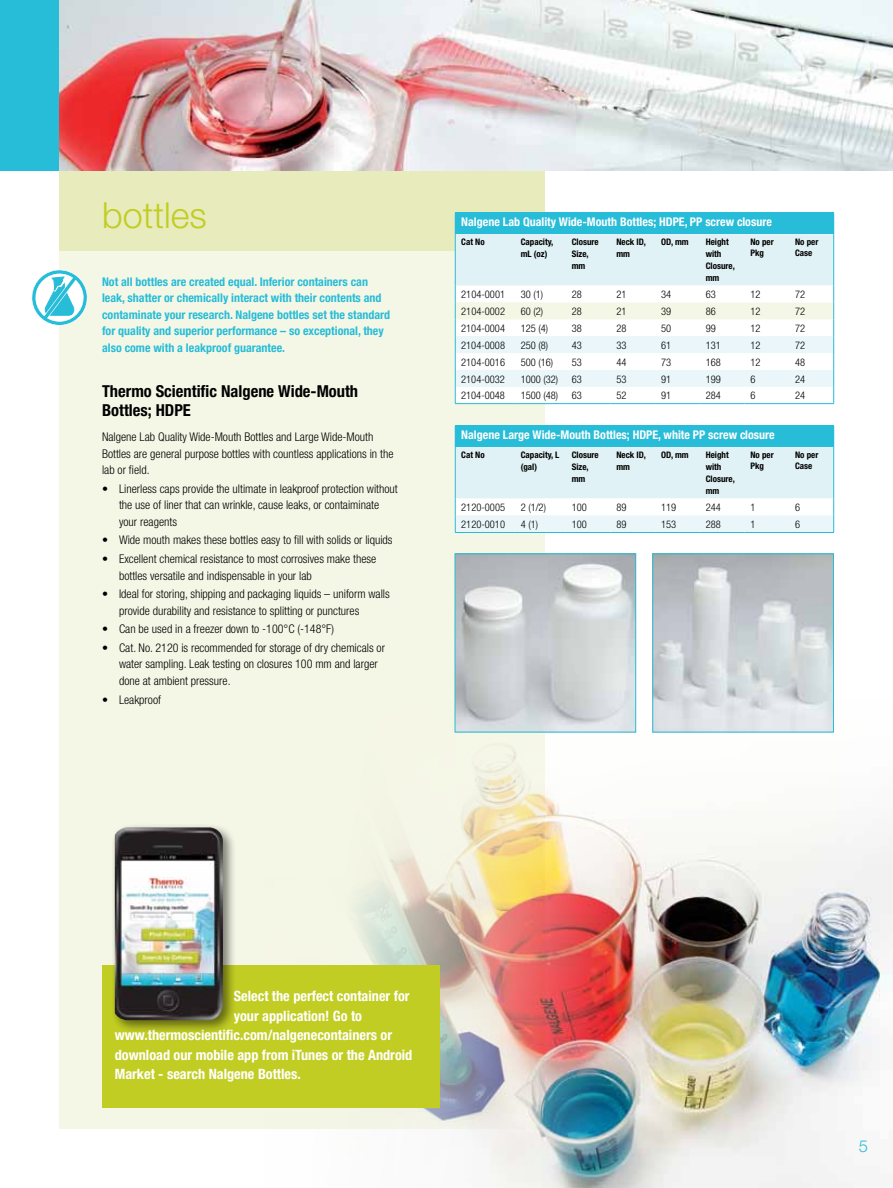
<style>
.page{position:relative;width:893px;height:1188px;background:#fff}
.page>*{position:absolute;margin:0;border:0;box-sizing:border-box;transform-origin:0 0}
.t1{font:300 36px "Helvetica Neue";color:#c2cd23}
.t2{font:700 condensed 16.5px/19.5px "Helvetica Neue";color:#000}
.t3{font:300 16.5px "Helvetica Neue";color:#27bcd7}
.t4{font:700 condensed 14.25px "Helvetica Neue";color:#fff}
.t5{font:300 condensed 12px/16.5px "Helvetica Neue";color:#000}
.t6{font:700 condensed 12px/16.5px "Helvetica Neue";color:#27bcd7}
.t7{font:700 condensed 12px "Helvetica Neue";color:#fff}
.t8{font:300 condensed 10.5px "Helvetica Neue";color:#000}
.t9{font:700 condensed 9px/12px "Helvetica Neue";color:#000}
</style>
<div class="page">
<div style="left:60px;top:251px;width:485px;height:877px;background:#f5f7e6"></div>
<img style="left:266px;top:698px;width:627px;height:490px">
<div style="left:60px;top:170px;width:485px;height:81px;background:#e8ebbc"></div>
<img style="left:457px;top:556px;width:177px;height:174px">
<svg style="left:455px;top:213px;width:379px;height:190px"></svg>
<hr style="left:455px;top:403px;width:60px;height:1px;background:#27bcd7">
<hr style="left:515px;top:403px;width:51px;height:1px;background:#27bcd7">
<hr style="left:566px;top:403px;width:44px;height:1px;background:#27bcd7">
<hr style="left:610px;top:403px;width:45px;height:1px;background:#27bcd7">
<hr style="left:655px;top:403px;width:45px;height:1px;background:#27bcd7">
<hr style="left:700px;top:403px;width:44px;height:1px;background:#27bcd7">
<hr style="left:744px;top:403px;width:45px;height:1px;background:#27bcd7">
<hr style="left:789px;top:403px;width:45px;height:1px;background:#27bcd7">
<hr style="left:455px;top:425px;width:60px;height:1px;background:#27bcd7">
<hr style="left:515px;top:425px;width:51px;height:1px;background:#27bcd7">
<hr style="left:566px;top:425px;width:44px;height:1px;background:#27bcd7">
<hr style="left:610px;top:425px;width:45px;height:1px;background:#27bcd7">
<hr style="left:655px;top:425px;width:45px;height:1px;background:#27bcd7">
<hr style="left:700px;top:425px;width:44px;height:1px;background:#27bcd7">
<hr style="left:744px;top:425px;width:45px;height:1px;background:#27bcd7">
<hr style="left:789px;top:425px;width:45px;height:1px;background:#27bcd7">
<svg style="left:455px;top:426px;width:379px;height:106px;background:#c1e9f1"></svg>
<hr style="left:455px;top:532px;width:60px;height:1px;background:#27bcd7">
<hr style="left:515px;top:532px;width:51px;height:1px;background:#27bcd7">
<hr style="left:566px;top:532px;width:44px;height:1px;background:#27bcd7">
<hr style="left:610px;top:532px;width:45px;height:1px;background:#27bcd7">
<hr style="left:655px;top:532px;width:45px;height:1px;background:#27bcd7">
<hr style="left:700px;top:532px;width:44px;height:1px;background:#27bcd7">
<hr style="left:744px;top:532px;width:45px;height:1px;background:#27bcd7">
<hr style="left:789px;top:532px;width:45px;height:1px;background:#27bcd7">
<img style="left:654px;top:556px;width:178px;height:174px">
<div style="left:652px;top:554px;width:182px;height:178px;border:1px solid #27bcd7"></div>
<div style="left:0;top:0;width:60px;height:170px;background:#27bcd7"></div>
<img style="left:60px;top:0;width:833px;height:170px">
<div style="left:102px;top:966px;width:337px;height:142px;background:#c2cd23"></div>
<svg style="left:32px;top:270px;width:55px;height:56px"></svg>
<div style="left:110px;top:822px;width:127px;height:212px;background:#000;opacity:.5"></div>
<img style="left:115px;top:827px;width:108px;height:193px">
<h1 class="t1" style="left:102px;top:193px;width:106px">bottles</h1>
<p class="t6" style="left:102px;top:273px;width:290px">Not all bottles are created equal. Inferior containers can leak, shatter or chemically interact with their contents and contaminate your research. Nalgene bottles set the standard for quality and superior performance – so exceptional, they also come with a leakproof guarantee.</p>
<h2 class="t2" style="left:102px;top:381px;width:258px">Thermo Scientific Nalgene Wide-Mouth<br>Bottles; HDPE</h2>
<p class="t5" style="left:102px;top:429px;width:293px">Nalgene Lab Quality Wide-Mouth Bottles and Large Wide-Mouth<br>Bottles are general purpose bottles with countless applications in the lab or field.</p>
<p class="t5" style="left:119px;top:480px;width:280px;text-indent:-17px">• Linerless caps provide the ultimate in leakproof protection without the use of liner that can wrinkle, cause leaks, or contaiminate your reagents</p>
<p class="t5" style="left:102px;top:532px;width:292px">• Wide mouth makes these bottles easy to fill with solids or liquids</p>
<p class="t5" style="left:119px;top:550px;width:259px;text-indent:-17px">• Excellent chemical resistance to most corrosives make these bottles versatile and indispensable in your lab</p>
<p class="t5" style="left:119px;top:586px;width:272px;text-indent:-17px">• Ideal for storing, shipping and packaging liquids – uniform walls provide durability and resistance to splitting or punctures</p>
<p class="t5" style="left:102px;top:621px;width:233px">• Can be used in a freezer down to -100°C (-148°F)</p>
<p class="t5" style="left:119px;top:639px;width:267px;text-indent:-17px">• Cat. No. 2120 is recommended for storage of dry chemicals or water sampling. Leak testing on closures 100 mm and larger done at ambient pressure.</p>
<p class="t5" style="left:102px;top:691px;width:61px">• Leakproof</p>
<p class="t7" style="left:461px;top:215px;width:312px">Nalgene Lab Quality Wide-Mouth Bottles; HDPE, PP screw closure</p>
<p class="t9" style="left:461px;top:236px;width:25px">Cat No</p>
<p class="t9" style="left:521px;top:236px;width:34px">Capacity, mL (oz)</p>
<p class="t9" style="left:572px;top:236px;width:28px">Closure<br>Size, mm</p>
<p class="t9" style="left:616px;top:236px;width:31px">Neck ID, mm</p>
<p class="t9" style="left:661px;top:236px;width:29px">OD, mm</p>
<p class="t9" style="left:706px;top:236px;width:31px">Height with<br>Closure, mm</p>
<p class="t9" style="left:750px;top:237px;width:25px;line-height:10.8px">No per<br>Pkg</p>
<p class="t9" style="left:795px;top:237px;width:25px;line-height:10.8px">No per<br>Case</p>
<p class="t8" style="left:461px;top:288px;width:45px">2104-0001</p>
<p class="t8" style="left:521px;top:288px;width:24px">30 (1)</p>
<p class="t8" style="left:572px;top:288px;width:12px">28</p>
<p class="t8" style="left:616px;top:288px;width:12px">21</p>
<p class="t8" style="left:661px;top:288px;width:12px">34</p>
<p class="t8" style="left:706px;top:288px;width:12px">63</p>
<p class="t8" style="left:750px;top:288px;width:12px">12</p>
<p class="t8" style="left:795px;top:288px;width:12px">72</p>
<p class="t8" style="left:461px;top:305px;width:45px">2104-0002</p>
<p class="t8" style="left:521px;top:305px;width:24px">60 (2)</p>
<p class="t8" style="left:572px;top:305px;width:12px">28</p>
<p class="t8" style="left:616px;top:305px;width:12px">21</p>
<p class="t8" style="left:661px;top:305px;width:12px">39</p>
<p class="t8" style="left:706px;top:305px;width:12px">86</p>
<p class="t8" style="left:750px;top:305px;width:12px">12</p>
<p class="t8" style="left:795px;top:305px;width:12px">72</p>
<p class="t8" style="left:461px;top:322px;width:45px">2104-0004</p>
<p class="t8" style="left:521px;top:322px;width:29px">125 (4)</p>
<p class="t8" style="left:572px;top:322px;width:12px">38</p>
<p class="t8" style="left:616px;top:322px;width:12px">28</p>
<p class="t8" style="left:661px;top:322px;width:12px">50</p>
<p class="t8" style="left:706px;top:322px;width:12px">99</p>
<p class="t8" style="left:750px;top:322px;width:12px">12</p>
<p class="t8" style="left:795px;top:322px;width:12px">72</p>
<p class="t8" style="left:461px;top:339px;width:45px">2104-0008</p>
<p class="t8" style="left:521px;top:339px;width:29px">250 (8)</p>
<p class="t8" style="left:572px;top:339px;width:12px">43</p>
<p class="t8" style="left:616px;top:339px;width:12px">33</p>
<p class="t8" style="left:661px;top:339px;width:12px">61</p>
<p class="t8" style="left:706px;top:339px;width:17px">131</p>
<p class="t8" style="left:750px;top:339px;width:12px">12</p>
<p class="t8" style="left:795px;top:339px;width:12px">72</p>
<p class="t8" style="left:461px;top:356px;width:45px">2104-0016</p>
<p class="t8" style="left:521px;top:356px;width:34px">500 (16)</p>
<p class="t8" style="left:572px;top:356px;width:12px">53</p>
<p class="t8" style="left:616px;top:356px;width:12px">44</p>
<p class="t8" style="left:661px;top:356px;width:12px">73</p>
<p class="t8" style="left:706px;top:356px;width:17px">168</p>
<p class="t8" style="left:750px;top:356px;width:12px">12</p>
<p class="t8" style="left:795px;top:356px;width:12px">48</p>
<p class="t8" style="left:461px;top:373px;width:45px">2104-0032</p>
<p class="t8" style="left:521px;top:373px;width:39px">1000 (32)</p>
<p class="t8" style="left:572px;top:373px;width:12px">63</p>
<p class="t8" style="left:616px;top:373px;width:12px">53</p>
<p class="t8" style="left:661px;top:373px;width:12px">91</p>
<p class="t8" style="left:706px;top:373px;width:17px">199</p>
<p class="t8" style="left:750px;top:373px;width:7px">6</p>
<p class="t8" style="left:795px;top:373px;width:12px">24</p>
<p class="t8" style="left:461px;top:390px;width:45px">2104-0048</p>
<p class="t8" style="left:521px;top:390px;width:39px">1500 (48)</p>
<p class="t8" style="left:572px;top:390px;width:12px">63</p>
<p class="t8" style="left:616px;top:390px;width:12px">52</p>
<p class="t8" style="left:661px;top:390px;width:12px">91</p>
<p class="t8" style="left:706px;top:390px;width:17px">284</p>
<p class="t8" style="left:750px;top:390px;width:7px">6</p>
<p class="t8" style="left:795px;top:390px;width:12px">24</p>
<p class="t7" style="left:461px;top:428px;width:315px">Nalgene Large Wide-Mouth Bottles; HDPE, white PP screw closure</p>
<p class="t9" style="left:461px;top:449px;width:25px">Cat No</p>
<p class="t9" style="left:521px;top:449px;width:40px">Capacity, L (gal)</p>
<p class="t9" style="left:572px;top:449px;width:28px">Closure<br>Size, mm</p>
<p class="t9" style="left:616px;top:449px;width:31px">Neck ID, mm</p>
<p class="t9" style="left:661px;top:449px;width:29px">OD, mm</p>
<p class="t9" style="left:706px;top:449px;width:31px">Height with<br>Closure, mm</p>
<p class="t9" style="left:750px;top:449px;width:25px;line-height:10.8px">No per<br>Pkg</p>
<p class="t9" style="left:795px;top:449px;width:25px;line-height:10.8px">No per<br>Case</p>
<p class="t8" style="left:461px;top:501px;width:45px">2120-0005</p>
<p class="t8" style="left:521px;top:501px;width:27px">2 (1/2)</p>
<p class="t8" style="left:572px;top:501px;width:17px">100</p>
<p class="t8" style="left:616px;top:501px;width:12px">89</p>
<p class="t8" style="left:661px;top:501px;width:17px">119</p>
<p class="t8" style="left:706px;top:501px;width:17px">244</p>
<p class="t8" style="left:750px;top:501px;width:7px">1</p>
<p class="t8" style="left:795px;top:501px;width:7px">6</p>
<p class="t8" style="left:461px;top:518px;width:45px">2120-0010</p>
<p class="t8" style="left:521px;top:518px;width:19px">4 (1)</p>
<p class="t8" style="left:572px;top:518px;width:17px">100</p>
<p class="t8" style="left:616px;top:518px;width:12px">89</p>
<p class="t8" style="left:661px;top:518px;width:17px">153</p>
<p class="t8" style="left:706px;top:518px;width:17px">288</p>
<p class="t8" style="left:750px;top:518px;width:7px">1</p>
<p class="t8" style="left:795px;top:518px;width:7px">6</p>
<p class="t4" style="left:234px;top:987px;width:177px">Select the perfect container for</p>
<p class="t4" style="left:234px;top:1007px;width:130px">your application! Go to</p>
<p class="t4" style="left:115px;top:1026px;width:279px">www.thermoscientific.com/nalgenecontainers or</p>
<p class="t4" style="left:115px;top:1046px;width:299px">download our mobile app from iTunes or the Android</p>
<p class="t4" style="left:115px;top:1065px;width:188px">Market - search Nalgene Bottles.</p>
<h2 class="t3" style="left:859px;top:1136px;width:11px">5</h2>
</div>
